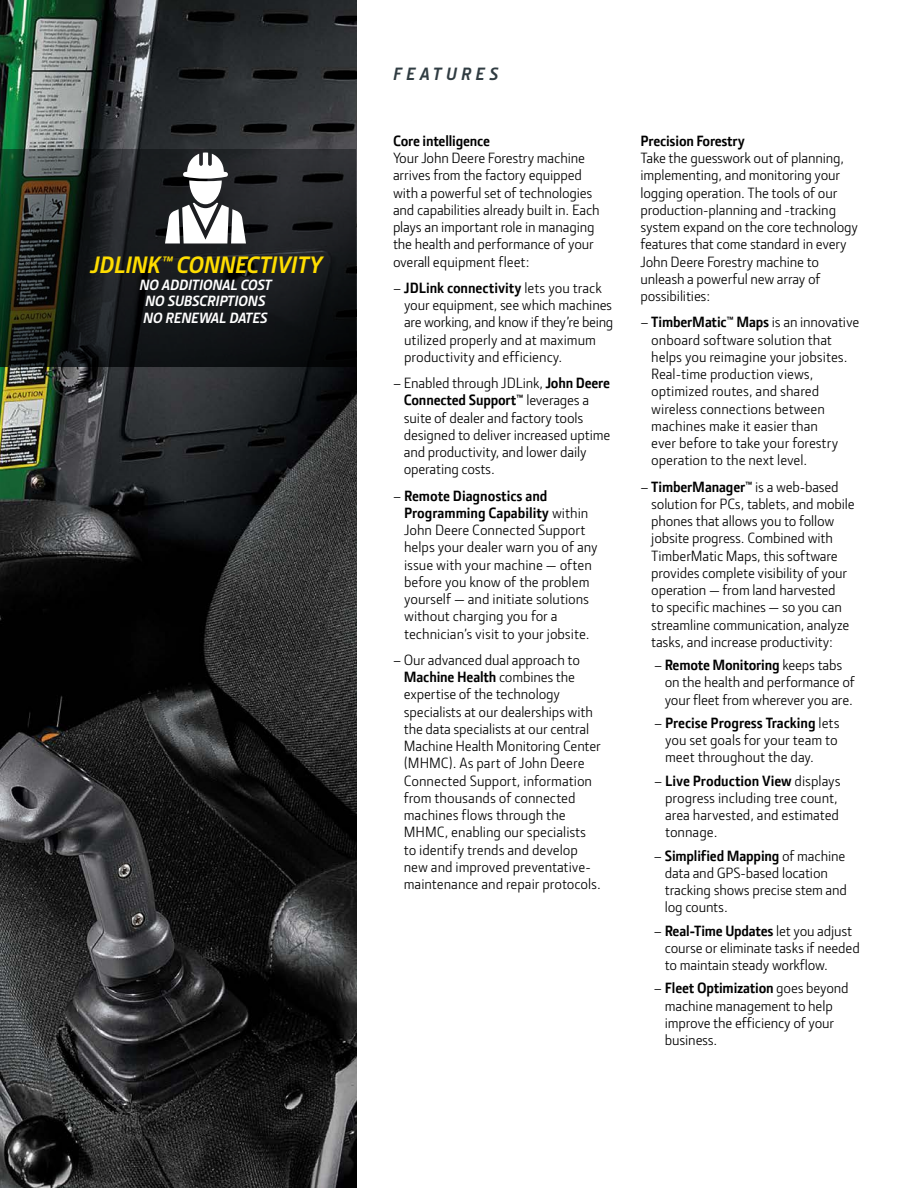
<style>
.page{position:relative;width:918px;height:1188px;background:#fff}
.page>*{position:absolute;margin:0;border:0;box-sizing:border-box;transform-origin:0 0}
.t1{font:italic 700 24px "JD Sans Pro";letter-spacing:-.01em;color:#fd0}
.t2{font:italic 700 18px "JD Sans Pro";letter-spacing:.25em;color:#303c42}
.t3{font:15px/17.2px "JD Sans Pro";letter-spacing:-.01em;color:#000}
.t4{font:italic 700 15px/16.5px "JD Sans Pro";letter-spacing:-.01em;color:#fff}
.t5{font:700 15px "JD Sans Pro";letter-spacing:-.01em;color:#000}
.s1{font-weight:700}
</style>
<div class="page">
<img style="left:0;top:0;width:356px;height:1188px">
<svg style="left:0;top:149px;width:356px;height:218px;background:#1b201f"></svg>
<svg style="left:165px;top:153px;width:81px;height:90px"></svg>
<h1 class="t1" style="left:91px;top:250px;width:233px">JDLINK™ CONNECTIVITY</h1>
<p class="t4" style="left:139px;top:276px;width:134px">NO ADDITIONAL COST<br>NO SUBSCRIPTIONS<br>NO RENEWAL DATES</p>
<p class="t2" style="left:393px;top:62px;width:107px">FEATURES</p>
<p class="t5" style="left:393px;top:131px;width:99px">Core intelligence</p>
<p class="t3" style="left:393px;top:149px;width:208px">Your John Deere Forestry machine arrives from the factory equipped with a powerful set of technologies and capabilities already built in. Each plays an important role in managing the health and performance of your overall equipment fleet:</p>
<p class="t3" style="left:404px;top:279px;width:211px;text-indent:-11px">– <span class="s1">JDLink connectivity</span> lets you track your equipment, see which machines are working, and know if they’re being utilized properly and at maximum productivity and efficiency.</p>
<p class="t3" style="left:404px;top:374px;width:208px;text-indent:-11px">– Enabled through JDLink, <span class="s1">John Deere<br>Connected Support™</span> leverages a suite of dealer and factory tools designed to deliver increased uptime and productivity, and lower daily operating costs.</p>
<p class="t3" style="left:404px;top:486px;width:195px;text-indent:-11px">– <span class="s1">Remote Diagnostics and<br>Programming Capability</span> within<br>John Deere Connected Support helps your dealer warn you of any issue with your machine — often before you know of the problem yourself — and initiate solutions without charging you for a technician’s visit to your jobsite.</p>
<p class="t3" style="left:404px;top:651px;width:199px;text-indent:-11px">– Our advanced dual approach to<br><span class="s1">Machine Health</span> combines the expertise of the technology specialists at our dealerships with the data specialists at our central<br>Machine Health Monitoring Center (MHMC). As part of John Deere<br>Connected Support, information from thousands of connected machines flows through the<br>MHMC, enabling our specialists to identify trends and develop new and improved preventative&shy;maintenance and repair protocols.</p>
<p class="t5" style="left:640px;top:131px;width:106px">Precision Forestry</p>
<p class="t3" style="left:640px;top:149px;width:219px">Take the guesswork out of planning, implementing, and monitoring your logging operation. The tools of our production-planning and -tracking system expand on the core technology features that come standard in every<br>John Deere Forestry machine to unleash a powerful new array of possibilities:</p>
<p class="t3" style="left:651px;top:313px;width:209px;text-indent:-11px">– <span class="s1">TimberMatic™ Maps</span> is an innovative onboard software solution that helps you reimagine your jobsites.<br>Real-time production views, optimized routes, and shared wireless connections between machines make it easier than<br>ever before to take your forestry operation to the next level.</p>
<p class="t3" style="left:651px;top:477px;width:205px;text-indent:-11px">– <span class="s1">TimberManager™</span> is a web-based solution for PCs, tablets, and mobile phones that allows you to follow jobsite progress. Combined with TimberMatic Maps, this software provides complete visibility of your operation — from land harvested<br>to specific machines — so you can streamline communication, analyze tasks, and increase productivity:</p>
<p class="t3" style="left:665px;top:656px;width:192px;text-indent:-11px">– <span class="s1">Remote Monitoring</span> keeps tabs on the health and performance of your fleet from wherever you are.</p>
<p class="t3" style="left:665px;top:714px;width:176px;text-align:justify;text-indent:-11px">– <span class="s1">Precise Progress Tracking</span> lets you set goals for your team to meet throughout the day.</p>
<p class="t3" style="left:665px;top:771px;width:177px;text-indent:-11px">– <span class="s1">Live Production View</span> displays progress including tree count, area harvested, and estimated tonnage.</p>
<p class="t3" style="left:665px;top:846px;width:184px;text-indent:-11px">– <span class="s1">Simplified Mapping</span> of machine data and GPS-based location tracking shows precise stem and log counts.</p>
<p class="t3" style="left:665px;top:921px;width:197px;text-indent:-11px">– <span class="s1">Real-Time Updates</span> let you adjust course or eliminate tasks if needed to maintain steady workflow.</p>
<p class="t3" style="left:665px;top:979px;width:185px;text-indent:-11px">– <span class="s1">Fleet Optimization</span> goes beyond machine management to help improve the efficiency of your business.</p>
</div>
